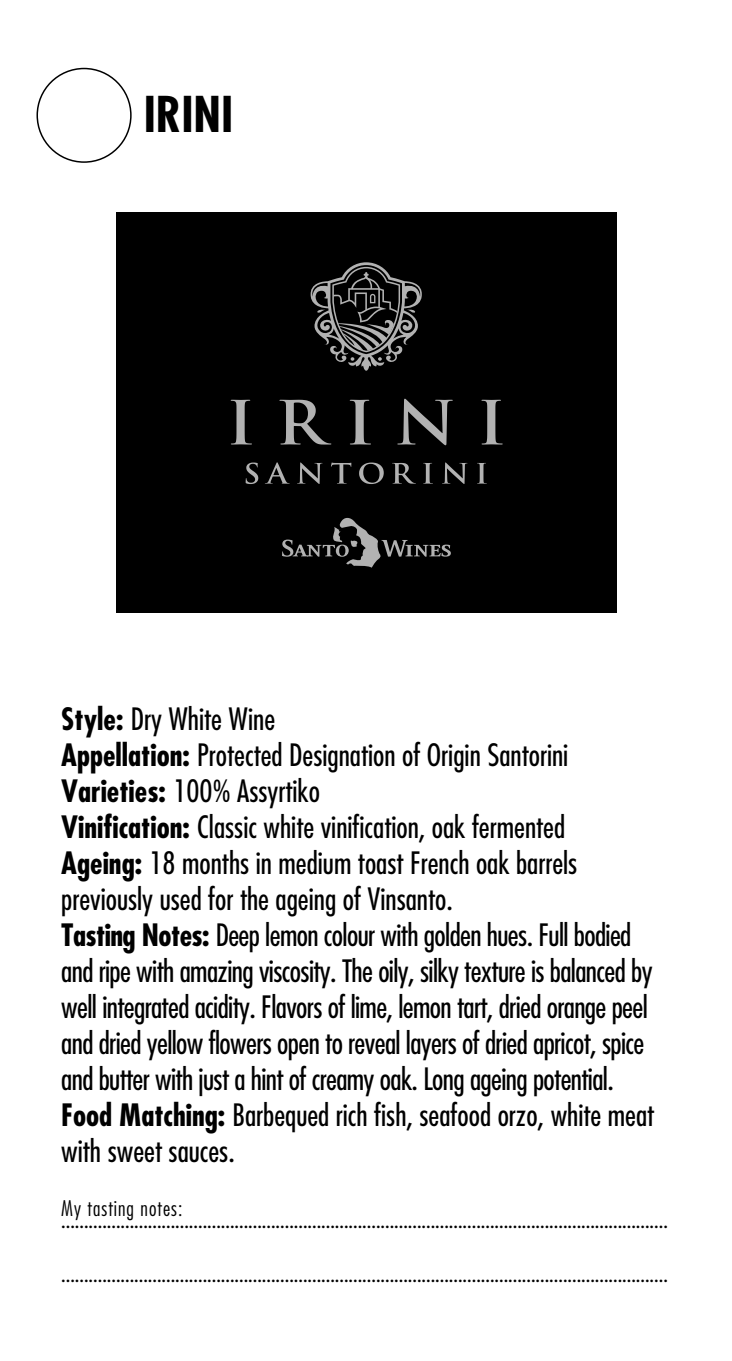
<style>
.page{position:relative;width:732px;height:1361px;background:#fff}
.page>*{position:absolute;margin:0;border:0;box-sizing:border-box;transform-origin:0 0}
.t1{font:700 48px "PF Futura Neu Cond";color:#000}
.t2{font:500 30px/36px "PF Futura Neu Cond";letter-spacing:-.02em;color:#000}
.t3{font:500 21px "PF Futura Neu Cond";color:#000}
.t4{font:300 21px "PF Futura Neu Cond";letter-spacing:.05em;color:#000}
.s1{color:#fff}
.s2{font-weight:700}
</style>
<div class="page">
<div style="left:116px;top:213px;width:500px;height:399px;background:#000"></div>
<svg style="left:282px;top:517px;width:168px;height:51px"></svg>
<svg style="left:245px;top:462px;width:13px;height:22px"></svg>
<svg style="left:265px;top:462px;width:24px;height:22px"></svg>
<svg style="left:297px;top:462px;width:25px;height:22px"></svg>
<svg style="left:331px;top:462px;width:20px;height:22px"></svg>
<svg style="left:359px;top:462px;width:24px;height:22px"></svg>
<svg style="left:392px;top:463px;width:24px;height:21px"></svg>
<svg style="left:423px;top:463px;width:10px;height:21px"></svg>
<svg style="left:442px;top:462px;width:25px;height:22px"></svg>
<svg style="left:477px;top:463px;width:9px;height:21px"></svg>
<svg style="left:230px;top:400px;width:22px;height:44px"></svg>
<svg style="left:279px;top:400px;width:52px;height:44px"></svg>
<svg style="left:349px;top:400px;width:22px;height:44px"></svg>
<svg style="left:397px;top:399px;width:55px;height:46px"></svg>
<svg style="left:481px;top:400px;width:21px;height:44px"></svg>
<svg style="left:310px;top:262px;width:112px;height:109px"></svg>
<div style="left:36px;top:68px;width:96px;height:95px;border:2px solid #000;border-radius:50%"></div>
<h1 class="t1" style="left:61px;top:83px;width:173px"><span class="s1">09</span> IRINI</h1>
<p class="t2" style="left:61px;top:700px;width:594px"><span class="s2">Style:</span> Dry White Wine<br><span class="s2">Appellation:</span> Protected Designation of Origin Santorini <span class="s2">Varieties:</span> 100% Assyrtiko<br><span class="s2">Vinification:</span> Classic white vinification, oak fermented<br><span class="s2">Ageing:</span> 18 months in medium toast French oak barrels previously used for the ageing of Vinsanto.<br><span class="s2">Tasting Notes:</span> Deep lemon colour with golden hues. Full bodied and ripe with amazing viscosity. The oily, silky texture is balanced by well integrated acidity. Flavors of lime, lemon tart, dried orange peel and dried yellow flowers open to reveal layers of dried apricot, spice and butter with just a hint of creamy oak. Long ageing potential.<br><span class="s2">Food Matching:</span> Barbequed rich fish, seafood orzo, white meat with sweet sauces.</p>
<p class="t4" style="left:61px;top:1195px;width:123px">My tasting notes:</p>
<p class="t3" style="left:61px;top:1206px;width:608px">.....................................................................................................................................</p>
<p class="t3" style="left:61px;top:1260px;width:608px">.....................................................................................................................................</p>
</div>
